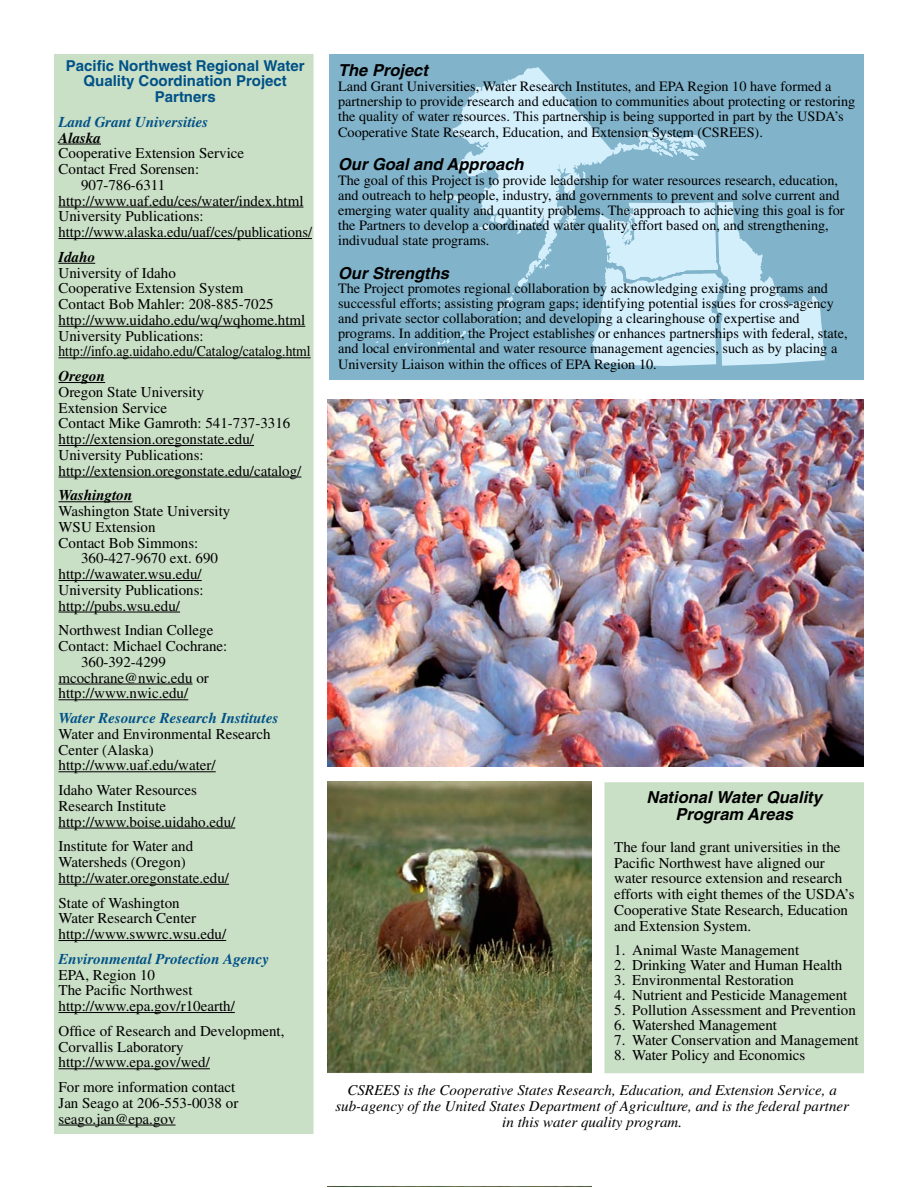
<style>
.page{position:relative;width:918px;height:1188px;background:#fff}
.page>*{position:absolute;margin:0;border:0;box-sizing:border-box;transform-origin:0 0}
.t1{font:italic 700 16.5px/17.4px "Sans";color:#000;text-align:center}
.t2{font:15px/15.8px "Toronto";color:#000}
.t3{font:italic 15px/15.8px "Toronto";color:#000;text-align:center}
.t4{font:italic 700 15px "Toronto";color:#005187}
.t5{font:700 15px/15.8px "Sans";color:#005187;text-align:center}
.t6{font:italic 700 15px "Toronto";color:#000}
.t7{font:14.25px/15.1px "Toronto";color:#000}
</style>
<div class="page">
<img style="left:327px;top:399px;width:537px;height:368px">
<div style="left:54px;top:54px;width:260px;height:1080px;background:#c9dfc6;border:2px solid #c9dfc6"></div>
<div style="left:329px;top:54px;width:535px;height:326px;background:#81b3ca"></div>
<svg style="left:594px;top:202px;width:231px;height:164px"></svg>
<svg style="left:452px;top:67px;width:254px;height:211px"></svg>
<svg style="left:378px;top:139px;width:321px;height:212px"></svg>
<svg style="left:369px;top:335px;width:9px;height:8px"></svg>
<svg style="left:404px;top:343px;width:3px;height:4px"></svg>
<svg style="left:415px;top:343px;width:8px;height:8px"></svg>
<svg style="left:436px;top:329px;width:41px;height:16px"></svg>
<svg style="left:487px;top:278px;width:42px;height:45px"></svg>
<svg style="left:539px;top:264px;width:11px;height:5px"></svg>
<svg style="left:479px;top:216px;width:16px;height:15px"></svg>
<svg style="left:444px;top:194px;width:17px;height:8px"></svg>
<svg style="left:564px;top:208px;width:13px;height:23px"></svg>
<svg style="left:583px;top:171px;width:3px;height:9px"></svg>
<svg style="left:649px;top:139px;width:50px;height:21px"></svg>
<img style="left:327px;top:782px;width:265px;height:405px">
<div style="left:326px;top:1073px;width:270px;height:113px;background:#fff"></div>
<div style="left:604px;top:782px;width:260px;height:291px;background:#c9dfc6;border:2px solid #c9dfc6"></div>
<hr style="left:59px;top:144px;width:42px;height:1px;background:#000">
<hr style="left:59px;top:207px;width:244px;height:1px;background:#000">
<hr style="left:59px;top:238px;width:253px;height:1px;background:#000">
<hr style="left:59px;top:263px;width:36px;height:1px;background:#000">
<hr style="left:59px;top:326px;width:246px;height:1px;background:#000">
<hr style="left:59px;top:357px;width:252px;height:1px;background:#000">
<hr style="left:59px;top:382px;width:46px;height:1px;background:#000">
<hr style="left:59px;top:445px;width:195px;height:1px;background:#000">
<hr style="left:59px;top:477px;width:242px;height:1px;background:#000">
<hr style="left:59px;top:501px;width:73px;height:1px;background:#000">
<hr style="left:59px;top:580px;width:143px;height:1px;background:#000">
<hr style="left:59px;top:612px;width:121px;height:1px;background:#000">
<hr style="left:59px;top:684px;width:134px;height:1px;background:#000">
<hr style="left:59px;top:699px;width:129px;height:1px;background:#000">
<hr style="left:59px;top:771px;width:157px;height:1px;background:#000">
<hr style="left:59px;top:828px;width:176px;height:1px;background:#000">
<hr style="left:59px;top:884px;width:170px;height:1px;background:#000">
<hr style="left:59px;top:940px;width:167px;height:1px;background:#000">
<hr style="left:59px;top:1012px;width:176px;height:1px;background:#000">
<hr style="left:59px;top:1068px;width:151px;height:1px;background:#000">
<hr style="left:59px;top:1125px;width:117px;height:1px;background:#000">
<p class="t5" style="left:66px;top:57px;width:240px">Pacific Northwest Regional Water<br>Quality Coordination Project<br>Partners</p>
<p class="t4" style="left:59px;top:113px;width:151px">Land Grant Universities</p>
<p class="t6" style="left:59px;top:129px;width:44px">Alaska</p>
<p class="t2" style="left:59px;top:145px;width:187px">Cooperative Extension Service</p>
<p class="t2" style="left:59px;top:161px;width:142px">Contact Fred Sorensen:</p>
<p class="t2" style="left:81px;top:177px;width:86px">907-786-6311</p>
<p class="t2" style="left:59px;top:193px;width:246px">http://www.uaf.edu/ces/water/index.html</p>
<p class="t2" style="left:59px;top:208px;width:147px">University Publications:</p>
<p class="t2" style="left:59px;top:224px;width:255px">http://www.alaska.edu/uaf/ces/publications/</p>
<p class="t6" style="left:59px;top:248px;width:38px">Idaho</p>
<p class="t2" style="left:59px;top:265px;width:254px">University of Idaho<br>Cooperative Extension System<br>Contact Bob Mahler: 208-885-7025 http://www.uidaho.edu/wq/wqhome.html University Publications: http://info.ag.uidaho.edu/Catalog/catalog.html</p>
<p class="t6" style="left:59px;top:367px;width:48px">Oregon</p>
<p class="t2" style="left:59px;top:384px;width:244px">Oregon State University<br>Extension Service<br>Contact Mike Gamroth: 541-737-3316 http://extension.oregonstate.edu/<br>University Publications: http://extension.oregonstate.edu/catalog/</p>
<p class="t6" style="left:59px;top:486px;width:75px">Washington</p>
<p class="t2" style="left:59px;top:503px;width:173px">Washington State University<br>WSU Extension<br>Contact Bob Simmons:</p>
<p class="t2" style="left:59px;top:550px;width:161px;text-indent:22px">360-427-9670 ext. 690 http://wawater.wsu.edu/<br>University Publications: http://pubs.wsu.edu/</p>
<p class="t2" style="left:59px;top:622px;width:156px">Northwest Indian College</p>
<p class="t2" style="left:59px;top:638px;width:170px">Contact: Michael Cochrane:</p>
<p class="t2" style="left:81px;top:654px;width:86px">360-392-4299</p>
<p class="t2" style="left:59px;top:670px;width:152px">mcochrane@nwic.edu or</p>
<p class="t2" style="left:59px;top:685px;width:131px">http://www.nwic.edu/</p>
<p class="t4" style="left:59px;top:709px;width:222px">Water Resource Research Institutes</p>
<p class="t2" style="left:59px;top:726px;width:214px">Water and Environmental Research<br>Center (Alaska) http://www.uaf.edu/water/</p>
<p class="t2" style="left:59px;top:782px;width:178px">Idaho Water Resources<br>Research Institute http://www.boise.uidaho.edu/</p>
<p class="t2" style="left:59px;top:838px;width:172px">Institute for Water and<br>Watersheds (Oregon) http://water.oregonstate.edu/</p>
<p class="t2" style="left:59px;top:895px;width:169px">State of Washington<br>Water Research Center http://www.swwrc.wsu.edu/</p>
<p class="t4" style="left:59px;top:950px;width:212px">Environmental Protection Agency</p>
<p class="t2" style="left:59px;top:967px;width:178px">EPA, Region 10<br>The Pacific Northwest http://www.epa.gov/r10earth/</p>
<p class="t2" style="left:59px;top:1023px;width:228px">Office of Research and Development,<br>Corvallis Laboratory http://www.epa.gov/wed/</p>
<p class="t2" style="left:59px;top:1079px;width:181px">For more information contact<br>Jan Seago at 206-553-0038 or seago.jan@epa.gov</p>
<p class="t1" style="left:338px;top:61px;width:91px">The Project</p>
<p class="t7" style="left:338px;top:79px;width:519px">Land Grant Universities, Water Research Institutes, and EPA Region 10 have formed a partnership to provide research and education to communities about protecting or restoring the quality of water resources. This partnership is being supported in part by the USDA’s Cooperative State Research, Education, and Extension System (CSREES).</p>
<p class="t1" style="left:338px;top:155px;width:187px">Our Goal and Approach</p>
<p class="t7" style="left:338px;top:172px;width:508px">The goal of this Project is to provide leadership for water resources research, education, and outreach to help people, industry, and governments to prevent and solve current and emerging water quality and quantity problems. The approach to achieving this goal is for the Partners to develop a coordinated water quality effort based on, and strengthening, indivudual state programs.</p>
<p class="t1" style="left:338px;top:264px;width:112px">Our Strengths</p>
<p class="t7" style="left:338px;top:281px;width:511px">The Project promotes regional collaboration by acknowledging existing programs and successful efforts; assisting program gaps; identifying potential issues for cross-agency and private sector collaboration; and developing a clearinghouse of expertise and programs. In addition, the Project establishes or enhances partnerships with federal, state, and local environmental and water resource management agencies, such as by placing a University Liaison within the offices of EPA Region 10.</p>
<p class="t1" style="left:647px;top:788px;width:177px">National Water Quality<br>Program Areas</p>
<p class="t2" style="left:614px;top:839px;width:242px">The four land grant universities in the Pacific Northwest have aligned our water resource extension and research efforts with eight themes of the USDA’s Cooperative State Research, Education and Extension System.</p>
<p class="t2" style="left:614px;top:942px;width:186px">1. Animal Waste Management</p>
<p class="t2" style="left:614px;top:957px;width:230px">2. Drinking Water and Human Health</p>
<p class="t2" style="left:614px;top:972px;width:181px">3. Environmental Restoration</p>
<p class="t2" style="left:614px;top:987px;width:235px">4. Nutrient and Pesticide Management</p>
<p class="t2" style="left:614px;top:1002px;width:243px">5. Pollution Assessment and Prevention</p>
<p class="t2" style="left:614px;top:1017px;width:164px">6. Watershed Management</p>
<p class="t2" style="left:614px;top:1032px;width:246px">7. Water Conservation and Management</p>
<p class="t2" style="left:614px;top:1047px;width:193px">8. Water Policy and Economics</p>
<p class="t3" style="left:335px;top:1083px;width:515px">CSREES is the Cooperative States Research, Education, and Extension Service, a sub-agency of the United States Department of Agriculture, and is the federal partner in this water quality program.</p>
</div>
